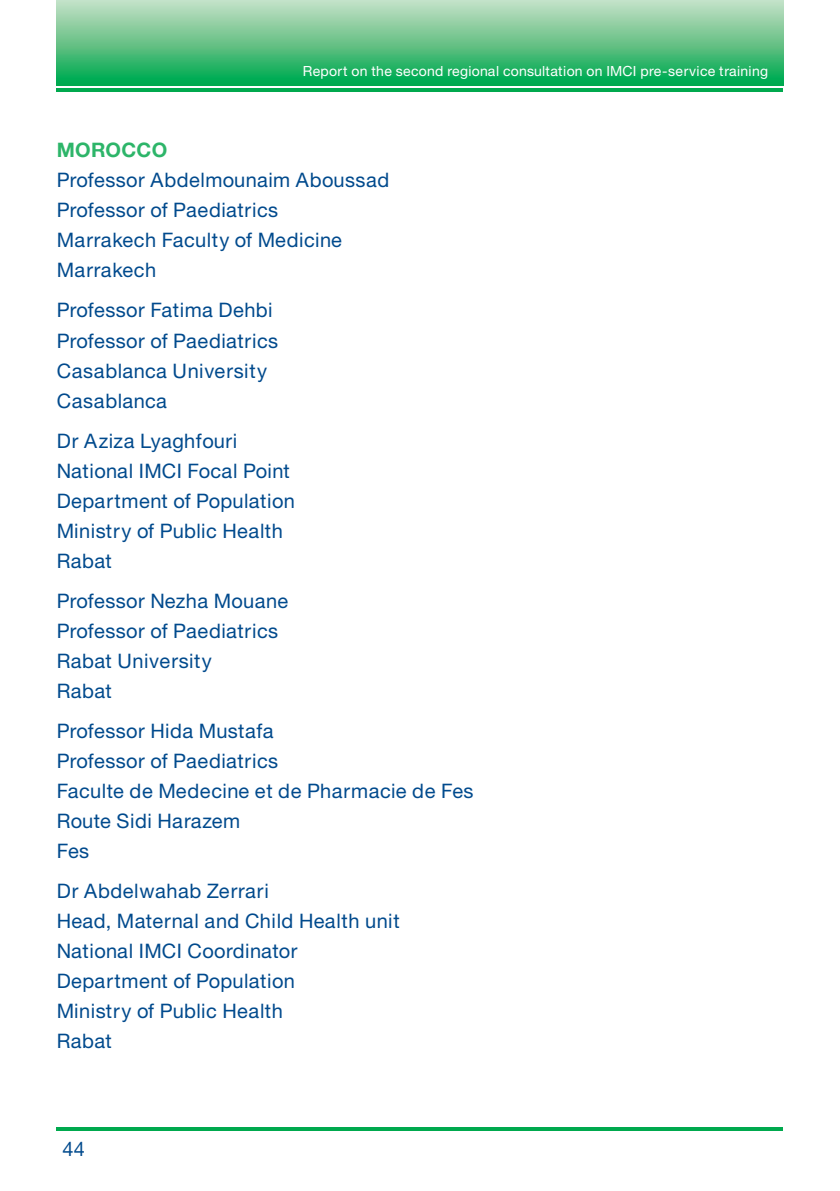
<style>
.page{position:relative;width:840px;height:1191px;background:#fff}
.page>*{position:absolute;margin:0;border:0;box-sizing:border-box;transform-origin:0 0}
.t1{font:20px/30px "Helvetica Neue";letter-spacing:.02em;color:#004a8d}
.t2{font:700 20px "Helvetica Neue";letter-spacing:.015em;color:#2db569}
.t3{font:14px "Helvetica Neue";letter-spacing:.02em;color:#fff}
</style>
<div class="page">
<hr style="left:57px;top:88px;width:725px;height:4px;background:#00a94e">
<div style="left:57px;top:0;width:725px;height:85px;background:linear-gradient(to bottom,#cde0c7,#00a74a)"></div>
<hr style="left:57px;top:1127px;width:725px;height:4px;background:#00a94e">
<p class="t3" style="left:303px;top:63px;width:466px">Report on the second regional consultation on IMCI pre-service training</p>
<p class="t2" style="left:57px;top:138px;width:112px">MOROCCO</p>
<p class="t1" style="left:57px;top:165px;width:334px">Professor Abdelmounaim Aboussad<br>Professor of Paediatrics<br>Marrakech Faculty of Medicine<br>Marrakech</p>
<p class="t1" style="left:57px;top:295px;width:223px">Professor Fatima Dehbi<br>Professor of Paediatrics<br>Casablanca University<br>Casablanca</p>
<p class="t1" style="left:57px;top:425px;width:239px">Dr Aziza Lyaghfouri<br>National IMCI Focal Point<br>Department of Population<br>Ministry of Public Health<br>Rabat</p>
<p class="t1" style="left:57px;top:585px;width:233px">Professor Nezha Mouane<br>Professor of Paediatrics<br>Rabat University<br>Rabat</p>
<p class="t1" style="left:57px;top:715px;width:418px">Professor Hida Mustafa<br>Professor of Paediatrics<br>Faculte de Medecine et de Pharmacie de Fes<br>Route Sidi Harazem<br>Fes</p>
<p class="t1" style="left:57px;top:875px;width:344px">Dr Abdelwahab Zerrari<br>Head, Maternal and Child Health unit<br>National IMCI Coordinator<br>Department of Population<br>Ministry of Public Health<br>Rabat</p>
<p class="t1" style="left:63px;top:1134px;width:24px">44</p>
</div>
